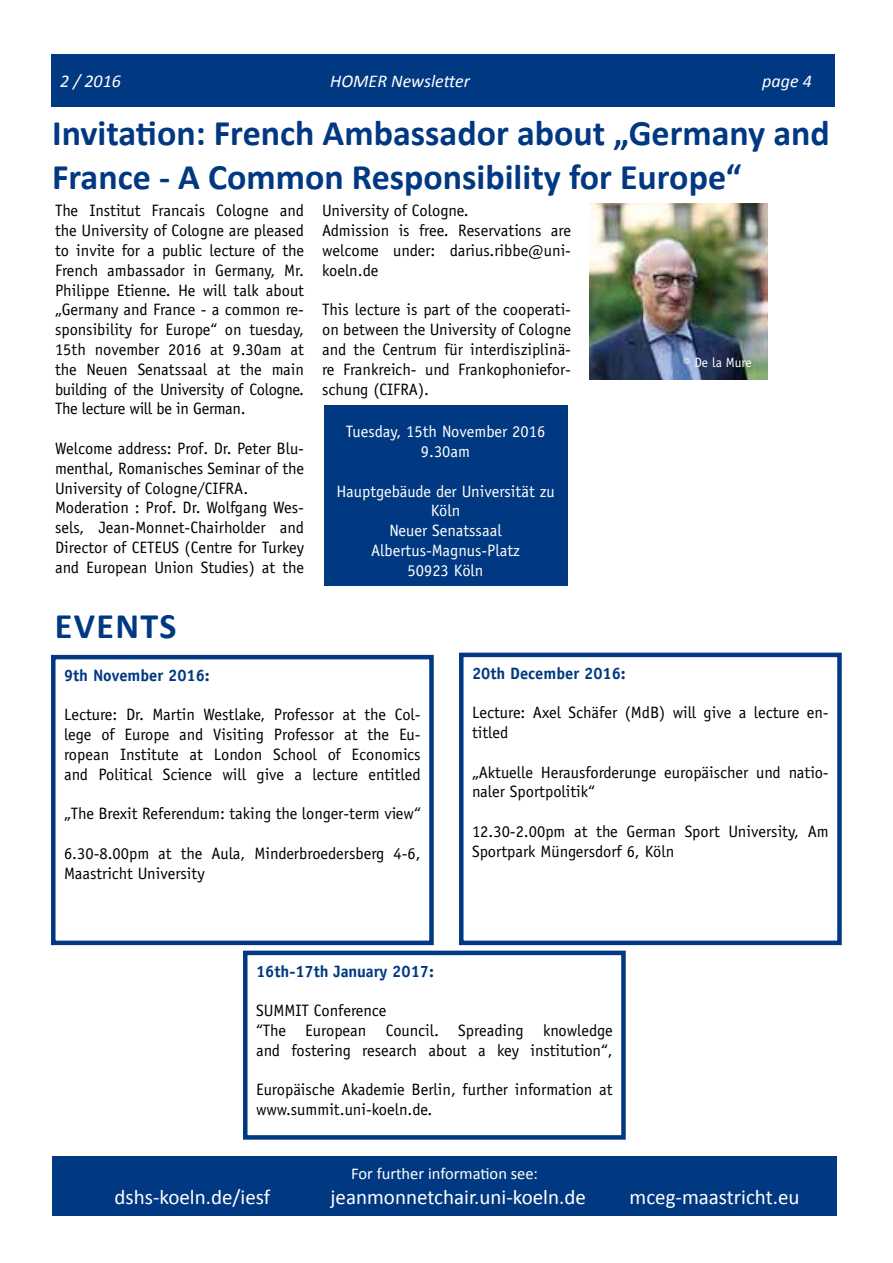
<style>
.page{position:relative;width:893px;height:1263px;background:#fff}
.page>*{position:absolute;margin:0;border:0;box-sizing:border-box;transform-origin:0 0}
.t1{font:700 36px/43.2px "Calibri";color:#003882}
.t2{font:21px "Calibri";color:#fff}
.t3{font:italic 18px "Calibri";color:#fff}
.t4{font:16.5px/19.8px "Officina Sans LT";color:#000}
.t5{font:16.5px/19.8px "Officina Sans LT";color:#fff;text-align:center}
.t6{font:700 16.5px "Officina Sans LT";color:#003882}
.t7{font:16.5px "Calibri";color:#fff}
.t8{font:13.5px "Officina Sans LT";color:#fff}
</style>
<div class="page">
<div style="left:52px;top:54px;width:783px;height:52px;background:#003882"></div>
<div style="left:52px;top:1156px;width:785px;height:59px;background:#003882"></div>
<img style="left:589px;top:204px;width:178px;height:175px">
<div style="left:324px;top:405px;width:243px;height:180px;background:#003882"></div>
<div style="left:243px;top:951px;width:383px;height:189px;border:4px solid #003882"></div>
<div style="left:51px;top:655px;width:383px;height:290px;border:4px solid #003882"></div>
<div style="left:459px;top:653px;width:383px;height:292px;border:4px solid #003882"></div>
<p class="t3" style="left:60px;top:69px;width:62px">2 / 2016</p>
<p class="t3" style="left:330px;top:69px;width:141px">HOMER Newsletter</p>
<p class="t3" style="left:762px;top:69px;width:51px">page 4</p>
<h1 class="t1" style="left:52px;top:112px;width:779px">Invitation: French Ambassador about „Germany and<br>France - A Common Responsibility for Europe“</h1>
<p class="t4" style="left:55px;top:201px;width:251px;text-align:justify">The Institut Francais Cologne and the University of Cologne are pleased to invite for a public lecture of the French ambassador in Germany, Mr.<br>Philippe Etienne. He will talk about „Germany and France - a common re&shy;sponsibility for Europe“ on tuesday, 15th november 2016 at 9.30am at the Neuen Senatssaal at the main building of the University of Cologne.<br>The lecture will be in German.</p>
<p class="t4" style="left:55px;top:438px;width:251px">Welcome address: Prof. Dr. Peter Blu&shy;menthal, Romanisches Seminar of the University of Cologne/CIFRA.<br>Moderation : Prof. Dr. Wolfgang Wes&shy;sels, Jean-Monnet-Chairholder and Director of CETEUS (Centre for Turkey and European Union Studies) at the</p>
<h1 class="t1" style="left:55px;top:604px;width:123px">events</h1>
<p class="t4" style="left:322px;top:201px;width:251px">University of Cologne.<br>Admission is free. Reservations are welcome under: darius.ribbe@uni&shy;koeln.de</p>
<p class="t4" style="left:322px;top:300px;width:251px;text-align:justify">This lecture is part of the cooperati&shy;on between the University of Cologne and the Centrum für interdisziplinä&shy;re Frankreich- und Frankophoniefor&shy;schung (CIFRA).</p>
<p class="t5" style="left:346px;top:422px;width:201px">Tuesday, 15th November 2016<br>9.30am</p>
<p class="t5" style="left:336px;top:481px;width:220px">Hauptgebäude der Universität zu<br>Köln<br>Neuer Senatssaal<br>Albertus-Magnus-Platz<br>50923 Köln</p>
<p class="t8" style="left:683px;top:355px;width:70px">© De la Mure</p>
<p class="t6" style="left:64px;top:665px;width:147px">9th November 2016:</p>
<p class="t4" style="left:64px;top:705px;width:358px;text-align:justify">Lecture: Dr. Martin Westlake, Professor at the Col&shy;lege of Europe and Visiting Professor at the Eu&shy;ropean Institute at London School of Economics and Political Science will give a lecture entitled</p>
<p class="t4" style="left:64px;top:804px;width:358px">„The Brexit Referendum: taking the longer-term view“</p>
<p class="t4" style="left:64px;top:844px;width:358px">6.30-8.00pm at the Aula, Minderbroedersberg 4-6,<br>Maastricht University</p>
<p class="t6" style="left:472px;top:663px;width:155px">20th December 2016:</p>
<p class="t4" style="left:472px;top:703px;width:358px">Lecture: Axel Schäfer (MdB) will give a lecture en&shy;titled</p>
<p class="t4" style="left:472px;top:762px;width:358px">„Aktuelle Herausforderunge europäischer und natio&shy;naler Sportpolitik“</p>
<p class="t4" style="left:472px;top:821px;width:358px">12.30-2.00pm at the German Sport University, Am<br>Sportpark Müngersdorf 6, Köln</p>
<p class="t6" style="left:256px;top:961px;width:179px">16th-17th January 2017:</p>
<p class="t4" style="left:256px;top:1001px;width:358px">SUMMIT Conference<br>“The European Council. Spreading knowledge and fostering research about a key institution“,</p>
<p class="t4" style="left:256px;top:1080px;width:358px">Europäische Akademie Berlin, further information at www.summit.uni-koeln.de.</p>
<p class="t7" style="left:351px;top:1163px;width:188px">For further information see:</p>
<p class="t2" style="left:115px;top:1184px;width:157px">dshs-koeln.de/iesf</p>
<p class="t2" style="left:331px;top:1184px;width:257px">jeanmonnetchair.uni-koeln.de</p>
<p class="t2" style="left:630px;top:1184px;width:171px">mceg-maastricht.eu</p>
</div>
